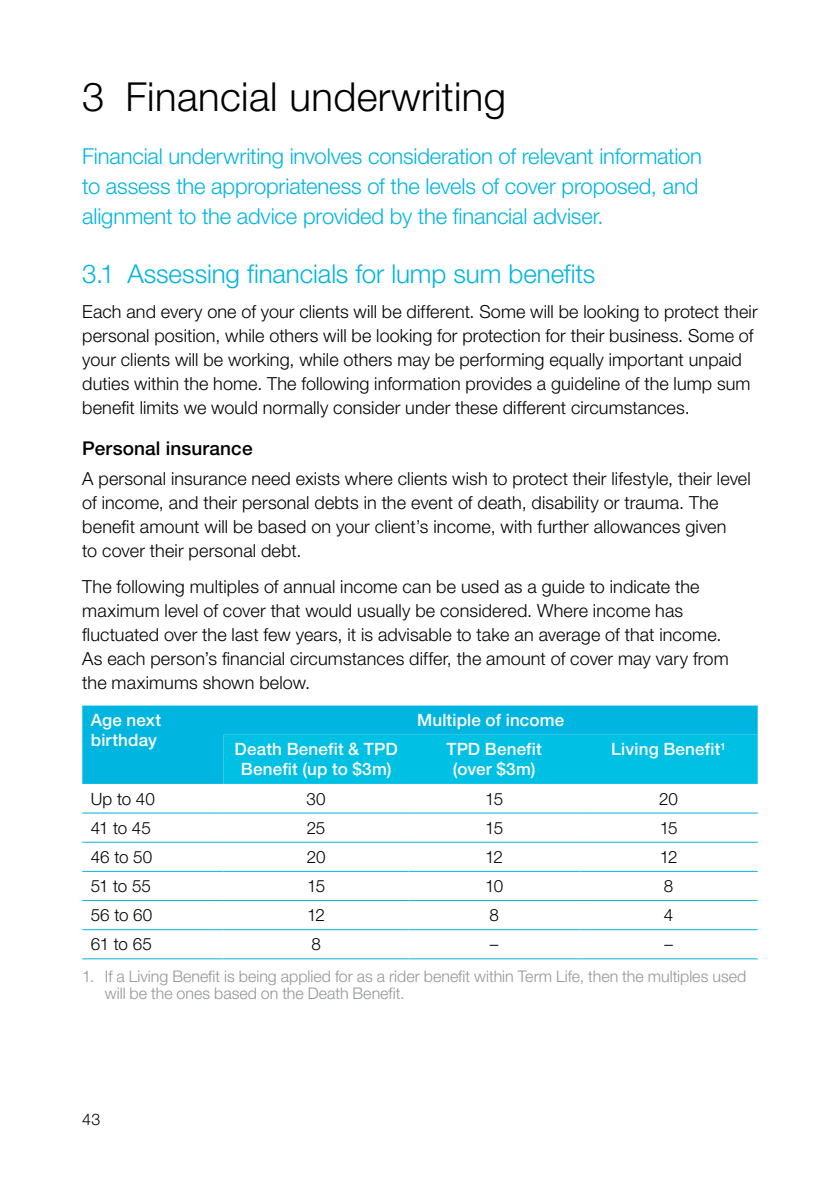
<style>
.page{position:relative;width:840px;height:1191px;background:#fff}
.page>*{position:absolute;margin:0;border:0;box-sizing:border-box;transform-origin:0 0}
.t1{font:300 40px "Helvetica Neue LT Std";letter-spacing:.01em;color:#000}
.t2{font:300 26px "Helvetica Neue LT Std";letter-spacing:-.005em;color:#00b5df}
.t3{font:300 22px/30px "Helvetica Neue LT Std";letter-spacing:-.01em;color:#00b5df}
.t4{font:500 19px "Helvetica Neue LT Std";letter-spacing:.005em;color:#000}
.t5{font:300 18px/24px "Helvetica Neue LT Std";letter-spacing:.005em;color:#000}
.t6{font:500 17px/20px "Helvetica Neue LT Std";letter-spacing:.01em;color:#fff;text-align:center}
.t7{font:300 17px "Helvetica Neue LT Std";letter-spacing:-.015em;color:#000}
.t8{font:300 16px/17px "Helvetica Neue LT Std";color:#939598}
.t9{font:300 16px "Helvetica Neue LT Std";color:#000}
</style>
<div class="page">
<div style="left:82px;top:705px;width:675px;height:79px;background:#00b5df"></div>
<div style="left:223px;top:734px;width:534px;height:50px;background:#00c0e4"></div>
<hr style="left:82px;top:812px;width:141px;height:1px;background:#00b5df">
<hr style="left:223px;top:812px;width:185px;height:1px;background:#00b5df">
<hr style="left:408px;top:812px;width:171px;height:1px;background:#00b5df">
<hr style="left:579px;top:812px;width:178px;height:1px;background:#00b5df">
<hr style="left:82px;top:842px;width:141px;height:1px;background:#00b5df">
<hr style="left:223px;top:842px;width:185px;height:1px;background:#00b5df">
<hr style="left:408px;top:842px;width:171px;height:1px;background:#00b5df">
<hr style="left:579px;top:842px;width:178px;height:1px;background:#00b5df">
<hr style="left:82px;top:871px;width:141px;height:1px;background:#00b5df">
<hr style="left:223px;top:871px;width:185px;height:1px;background:#00b5df">
<hr style="left:408px;top:871px;width:171px;height:1px;background:#00b5df">
<hr style="left:579px;top:871px;width:178px;height:1px;background:#00b5df">
<hr style="left:82px;top:900px;width:141px;height:1px;background:#00b5df">
<hr style="left:223px;top:900px;width:185px;height:1px;background:#00b5df">
<hr style="left:408px;top:900px;width:171px;height:1px;background:#00b5df">
<hr style="left:579px;top:900px;width:178px;height:1px;background:#00b5df">
<hr style="left:82px;top:929px;width:141px;height:1px;background:#00b5df">
<hr style="left:223px;top:929px;width:185px;height:1px;background:#00b5df">
<hr style="left:408px;top:929px;width:171px;height:1px;background:#00b5df">
<hr style="left:579px;top:929px;width:178px;height:1px;background:#00b5df">
<hr style="left:82px;top:958px;width:141px;height:1px;background:#00b5df">
<hr style="left:223px;top:958px;width:185px;height:1px;background:#00b5df">
<hr style="left:408px;top:958px;width:171px;height:1px;background:#00b5df">
<hr style="left:579px;top:958px;width:178px;height:1px;background:#00b5df">
<h1 class="t1" style="left:82px;top:72px;width:425px">3 Financial underwriting</h1>
<p class="t3" style="left:82px;top:140px;width:621px">Financial underwriting involves consideration of relevant information to assess the appropriateness of the levels of cover proposed, and alignment to the advice provided by the financial adviser.</p>
<h2 class="t2" style="left:82px;top:258px;width:514px">3.1 Assessing financials for lump sum benefits</h2>
<p class="t5" style="left:82px;top:300px;width:676px">Each and every one of your clients will be different. Some will be looking to protect their personal position, while others will be looking for protection for their business. Some of your clients will be working, while others may be performing equally important unpaid duties within the home. The following information provides a guideline of the lump sum benefit limits we would normally consider under these different circumstances.</p>
<p class="t4" style="left:82px;top:437px;width:172px">Personal insurance</p>
<p class="t5" style="left:82px;top:466px;width:669px">A personal insurance need exists where clients wish to protect their lifestyle, their level of income, and their personal debts in the event of death, disability or trauma. The benefit amount will be based on your client’s income, with further allowances given<br>to cover their personal debt.</p>
<p class="t5" style="left:82px;top:574px;width:647px">The following multiples of annual income can be used as a guide to indicate the maximum level of cover that would usually be considered. Where income has fluctuated over the last few years, it is advisable to take an average of that income.<br>As each person’s financial circumstances differ, the amount of cover may vary from the maximums shown below.</p>
<p class="t6" style="left:91px;top:710px;width:72px;text-align:left">Age next birthday</p>
<p class="t6" style="left:417px;top:710px;width:149px">Multiple of income</p>
<p class="t6" style="left:234px;top:739px;width:164px">Death Benefit &amp; TPD<br>Benefit (up to $3m)</p>
<p class="t6" style="left:446px;top:739px;width:97px">TPD Benefit (over $3m)</p>
<p class="t6" style="left:611px;top:739px;width:116px">Living Benefit<sup>1</sup></p>
<p class="t7" style="left:91px;top:788px;width:65px">Up to 40</p>
<p class="t7" style="left:306px;top:788px;width:21px">30</p>
<p class="t7" style="left:485px;top:788px;width:19px">15</p>
<p class="t7" style="left:659px;top:788px;width:20px">20</p>
<p class="t7" style="left:91px;top:817px;width:62px">41 to 45</p>
<p class="t7" style="left:307px;top:817px;width:20px">25</p>
<p class="t7" style="left:485px;top:817px;width:19px">15</p>
<p class="t7" style="left:659px;top:817px;width:19px">15</p>
<p class="t7" style="left:91px;top:846px;width:63px">46 to 50</p>
<p class="t7" style="left:306px;top:846px;width:20px">20</p>
<p class="t7" style="left:485px;top:846px;width:19px">12</p>
<p class="t7" style="left:659px;top:846px;width:19px">12</p>
<p class="t7" style="left:91px;top:875px;width:62px">51 to 55</p>
<p class="t7" style="left:307px;top:875px;width:19px">15</p>
<p class="t7" style="left:485px;top:875px;width:20px">10</p>
<p class="t7" style="left:663px;top:875px;width:11px">8</p>
<p class="t7" style="left:91px;top:904px;width:63px">56 to 60</p>
<p class="t7" style="left:307px;top:904px;width:19px">12</p>
<p class="t7" style="left:489px;top:904px;width:11px">8</p>
<p class="t7" style="left:663px;top:904px;width:11px">4</p>
<p class="t7" style="left:91px;top:934px;width:62px">61 to 65</p>
<p class="t7" style="left:311px;top:934px;width:11px">8</p>
<p class="t7" style="left:489px;top:934px;width:10px">–</p>
<p class="t7" style="left:664px;top:934px;width:10px">–</p>
<p class="t8" style="left:105px;top:967px;width:642px;text-indent:-23px">1. If a Living Benefit is being applied for as a rider benefit within Term Life, then the multiples used will be the ones based on the Death Benefit.</p>
<p class="t9" style="left:82px;top:1109px;width:20px">43</p>
</div>
